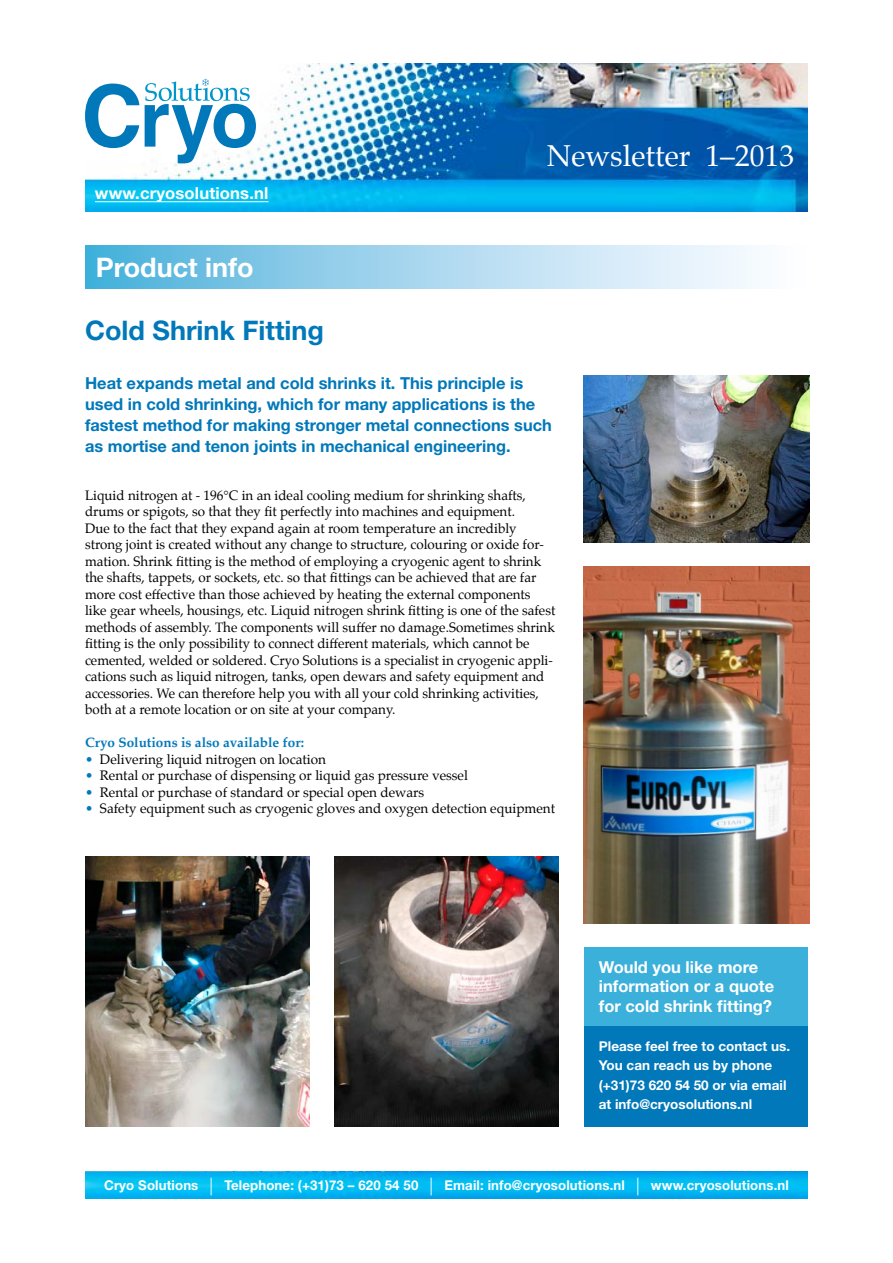
<style>
.page{position:relative;width:893px;height:1263px;background:#fff}
.page>*{position:absolute;margin:0;border:0;box-sizing:border-box;transform-origin:0 0}
.t1{font:29.55px "Palatino";color:#fff}
.t2{font:700 27px "Helvetica Neue";color:#0078ba}
.t3{font:700 27px "Helvetica Neue";color:#fff}
.t4{font:700 16.5px/21px "Helvetica Neue";color:#0078ba}
.t5{font:700 16.5px/19.5px "Helvetica Neue";color:#fff}
.t6{font:13.5px/16.5px "Palatino";color:#000}
.t7{font:700 13.5px/19.5px "Helvetica Neue";color:#fff}
.t8{font:700 13.5px "Palatino";color:#0078ba}
.s1{color:#0078ba}
.s2{font-weight:400;font-size:23.7px}
</style>
<div class="page">
<img style="left:85px;top:64px;width:723px;height:148px">
<svg style="left:85px;top:84px;width:54px;height:64px"></svg>
<svg style="left:145px;top:79px;width:111px;height:84px"></svg>
<img style="left:334px;top:857px;width:224px;height:270px">
<img style="left:85px;top:857px;width:224px;height:270px">
<div style="left:85px;top:246px;width:723px;height:42px;background:linear-gradient(to right,#4db2dc,#fff)"></div>
<hr style="left:95px;top:201px;width:174px;height:1px;background:#fff">
<img style="left:85px;top:1172px;width:723px;height:26px">
<img style="left:584px;top:376px;width:225px;height:166px">
<img style="left:584px;top:566px;width:225px;height:357px">
<div style="left:584px;top:956px;width:224px;height:171px;background:#0078ba"></div>
<div style="left:584px;top:947px;width:224px;height:79px;background:#3bb0da"></div>
<p class="t5" style="left:95px;top:183px;width:175px">www.cryosolutions.nl</p>
<h2 class="t3" style="left:96px;top:250px;width:160px">Product info</h2>
<h1 class="t1" style="left:547px;top:131px;width:249px">Newsletter 1–2013</h1>
<h2 class="t2" style="left:85px;top:314px;width:240px">Cold Shrink Fitting</h2>
<p class="t4" style="left:85px;top:372px;width:468px">Heat expands metal and cold shrinks it. This principle is used in cold shrinking, which for many applications is the fastest method for making stronger metal connections such as mortise and tenon joints in mechanical engineering.</p>
<p class="t6" style="left:85px;top:487px;width:472px">Liquid nitrogen at - 196°C in an ideal cooling medium for shrinking shafts, drums or spigots, so that they fit perfectly into machines and equipment.<br>Due to the fact that they expand again at room temperature an incredibly strong joint is created without any change to structure, colouring or oxide for&shy;mation. Shrink fitting is the method of employing a cryogenic agent to shrink the shafts, tappets, or sockets, etc. so that fittings can be achieved that are far more cost effective than those achieved by heating the external components like gear wheels, housings, etc. Liquid nitrogen shrink fitting is one of the safest methods of assembly. The components will suffer no damage.Sometimes shrink fitting is the only possibility to connect different materials, which cannot be cemented, welded or soldered. Cryo Solutions is a specialist in cryogenic appli&shy;cations such as liquid nitrogen, tanks, open dewars and safety equipment and accessories. We can therefore help you with all your cold shrinking activities, both at a remote location or on site at your company.</p>
<p class="t8" style="left:85px;top:731px;width:220px">Cryo Solutions is also available for:</p>
<p class="t6" style="left:85px;top:751px;width:242px"><span class="s1">•</span> Delivering liquid nitrogen on location</p>
<p class="t6" style="left:85px;top:767px;width:384px"><span class="s1">•</span> Rental or purchase of dispensing or liquid gas pressure vessel</p>
<p class="t6" style="left:85px;top:784px;width:341px"><span class="s1">•</span> Rental or purchase of standard or special open dewars</p>
<p class="t6" style="left:85px;top:800px;width:472px"><span class="s1">•</span> Safety equipment such as cryogenic gloves and oxygen detection equipment</p>
<p class="t5" style="left:599px;top:957px;width:177px">Would you like more information or a quote for cold shrink fitting?</p>
<p class="t7" style="left:599px;top:1036px;width:193px">Please feel free to contact us.<br>You can reach us by phone (+31)73 620 54 50 or via email at info@cryosolutions.nl</p>
<p class="t7" style="left:104px;top:1175px;width:686px">Cryo Solutions <span class="s2">|</span> Telephone: (+31)73 – 620 54 50 <span class="s2">|</span> Email: info@cryosolutions.nl <span class="s2">|</span> www.cryosolutions.nl</p>
</div>
